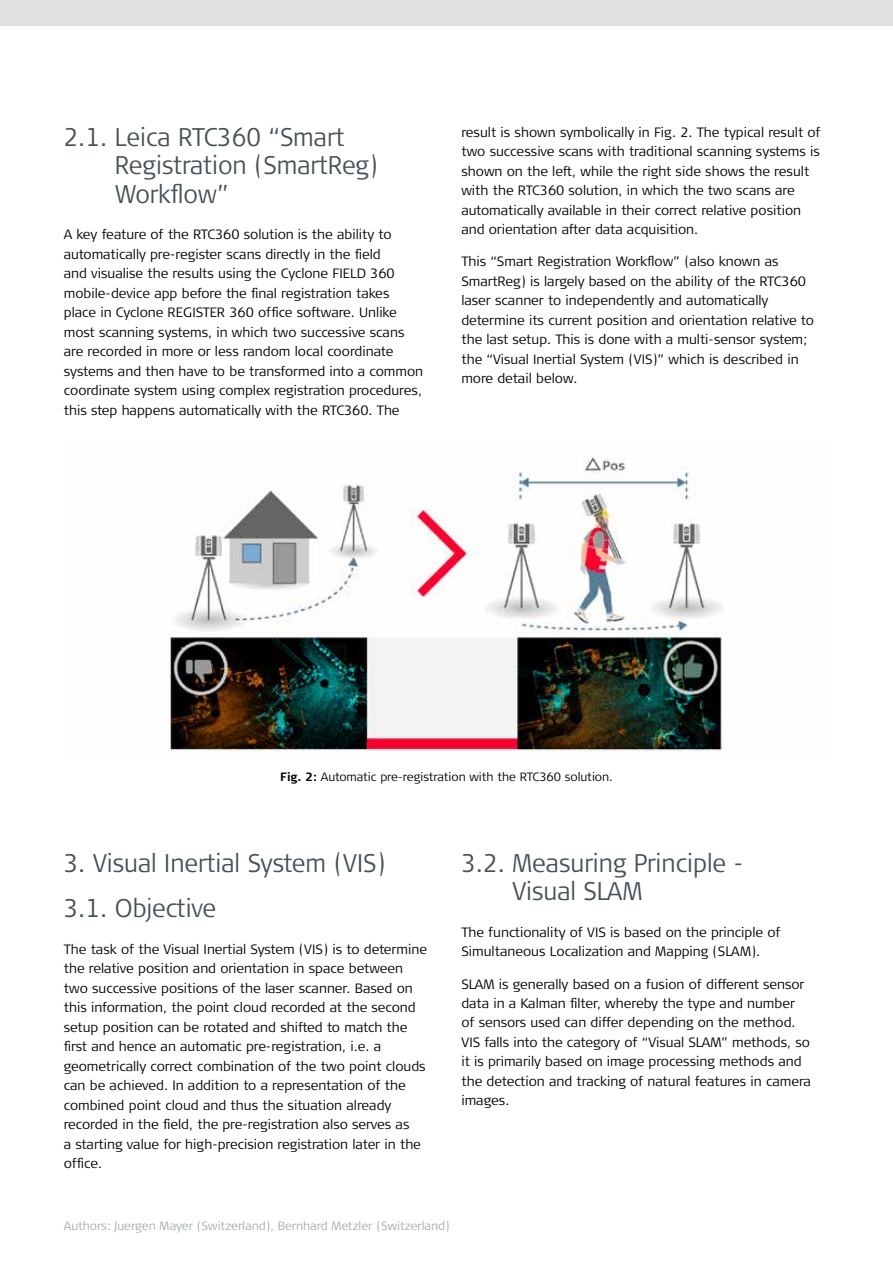
<style>
.page{position:relative;width:893px;height:1263px;background:#fff}
.page>*{position:absolute;margin:0;border:0;box-sizing:border-box;transform-origin:0 0}
.t1{font:300 25.5px/28.5px "Signa Column";color:#485156;scale:.94 1}
.t2{font:300 13.5px/19.5px "Signa Column";color:#000}
.t3{font:300 12px "Signa Column";color:#a4acb1}
.t4{font:300 12px "Signa Column";color:#000}
.s1{font-weight:700}
</style>
<div class="page">
<div style="left:0;top:0;width:893px;height:26px;background:#e0e0df"></div>
<img style="left:168px;top:457px;width:554px;height:296px">
<h1 class="t1" style="left:115px;top:123px;width:282px;text-indent:-51px">2.1. Leica RTC360 “Smart<br>Registration (SmartReg)<br>Workflow”</h1>
<p class="t2" style="left:64px;top:225px;width:361px">A key feature of the RTC360 solution is the ability to automatically pre-register scans directly in the field<br>and visualise the results using the Cyclone FIELD 360 mobile-device app before the final registration takes place in Cyclone REGISTER 360 office software. Unlike most scanning systems, in which two successive scans are recorded in more or less random local coordinate systems and then have to be transformed into a common coordinate system using complex registration procedures, this step happens automatically with the RTC360. The</p>
<p class="t2" style="left:461px;top:122px;width:361px">result is shown symbolically in Fig. 2. The typical result of two successive scans with traditional scanning systems is shown on the left, while the right side shows the result with the RTC360 solution, in which the two scans are automatically available in their correct relative position and orientation after data acquisition.</p>
<p class="t2" style="left:461px;top:252px;width:354px">This “Smart Registration Workflow” (also known as SmartReg) is largely based on the ability of the RTC360 laser scanner to independently and automatically determine its current position and orientation relative to the last setup. This is done with a multi-sensor system; the “Visual Inertial System (VIS)” which is described in more detail below.</p>
<p class="t4" style="left:280px;top:769px;width:334px"><span class="s1">Fig. 2:</span> Automatic pre-registration with the RTC360 solution.</p>
<h1 class="t1" style="left:64px;top:841px;width:344px;line-height:45.5px">3. Visual Inertial System (VIS)<br>3.1. Objective</h1>
<p class="t2" style="left:64px;top:939px;width:365px">The task of the Visual Inertial System (VIS) is to determine the relative position and orientation in space between two successive positions of the laser scanner. Based on this information, the point cloud recorded at the second setup position can be rotated and shifted to match the first and hence an automatic pre-registration, i.e. a geometrically correct combination of the two point clouds can be achieved. In addition to a representation of the combined point cloud and thus the situation already recorded in the field, the pre-registration also serves as<br>a starting value for high-precision registration later in the office.</p>
<h1 class="t1" style="left:512px;top:849px;width:247px;text-indent:-51px">3.2. Measuring Principle -<br>Visual SLAM</h1>
<p class="t2" style="left:461px;top:922px;width:321px">The functionality of VIS is based on the principle of<br>Simultaneous Localization and Mapping (SLAM).</p>
<p class="t2" style="left:461px;top:974px;width:351px">SLAM is generally based on a fusion of different sensor data in a Kalman filter, whereby the type and number of sensors used can differ depending on the method.<br>VIS falls into the category of “Visual SLAM” methods, so it is primarily based on image processing methods and the detection and tracking of natural features in camera images.</p>
<p class="t3" style="left:64px;top:1218px;width:388px">Authors: Juergen Mayer (Switzerland), Bernhard Metzler (Switzerland)</p>
</div>
